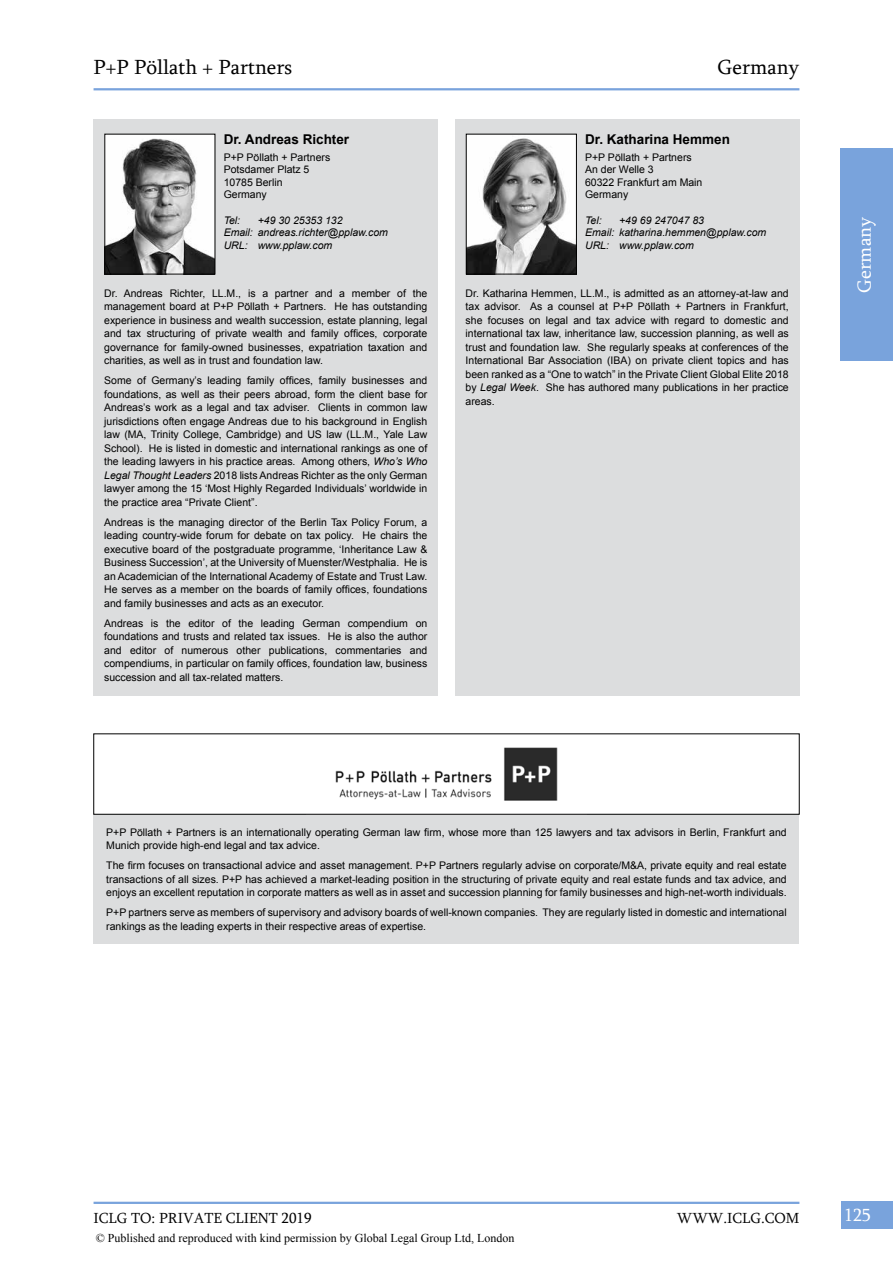
<style>
.page{position:relative;width:893px;height:1263px;background:#fff}
.page>*{position:absolute;margin:0;border:0;box-sizing:border-box;transform-origin:0 0}
.t1{font:21px "Sylfaen";color:#000}
.t2{font:19.5px "Sylfaen";color:#fff}
.t3{font:18px "Sylfaen";color:#fff}
.t4{font:15px "Sylfaen";color:#000}
.t5{font:700 13.5px "Arial";color:#000}
.t6{font:12px "Times New Roman";color:#000}
.t7{font:10.5px/13.5px "Arial";color:#000;text-align:justify}
.t8{font:italic 10.5px/12.6px "Arial";color:#000}
.s1{font-style:italic}
</style>
<div class="page">
<div style="left:841px;top:1201px;width:52px;height:28px;background:#79a3dc"></div>
<hr style="left:94px;top:1202px;width:705px;height:2px;background:#79a3dc">
<div style="left:840px;top:148px;width:53px;height:213px;background:#79a3dc"></div>
<hr style="left:94px;top:88px;width:705px;height:2px;background:#79a3dc">
<div style="left:94px;top:814px;width:705px;height:129px;background:#dcddde"></div>
<div style="left:94px;top:119px;width:344px;height:576px;background:#dcddde"></div>
<img style="left:107px;top:136px;width:106px;height:136px">
<div style="left:105px;top:134px;width:110px;height:140px;border:1px solid #000"></div>
<img style="left:335px;top:747px;width:223px;height:54px">
<div style="left:455px;top:119px;width:344px;height:576px;background:#dcddde"></div>
<img style="left:468px;top:136px;width:107px;height:136px">
<div style="left:466px;top:134px;width:111px;height:140px;border:1px solid #000"></div>
<h1 class="t1" style="left:94px;top:53px;width:200px">P+P Pöllath + Partners</h1>
<h1 class="t1" style="left:718px;top:53px;width:83px">Germany</h1>
<p class="t5" style="left:224px;top:130px;width:127px">Dr. Andreas Richter</p>
<p class="t7" style="left:224px;top:151px;width:108px;line-height:12.6px;text-align:left">P+P Pöllath + Partners<br>Potsdamer Platz 5<br>10785 Berlin<br>Germany</p>
<p class="t8" style="left:224px;top:214px;width:18px">Tel:</p>
<p class="t8" style="left:224px;top:214px;width:166px;text-indent:34px">+49 30 25353 132<br>Email: andreas.richter@pplaw.com<br>URL: www.pplaw.com</p>
<p class="t7" style="left:104px;top:286px;width:325px">Dr. Andreas Richter, LL.M., is a partner and a member of the management board at P+P Pöllath + Partners. He has outstanding experience in business and wealth succession, estate planning, legal and tax structuring of private wealth and family offices, corporate governance for family-owned businesses, expatriation taxation and charities, as well as in trust and foundation law.</p>
<p class="t7" style="left:104px;top:374px;width:325px">Some of Germany’s leading family offices, family businesses and foundations, as well as their peers abroad, form the client base for Andreas’s work as a legal and tax adviser. Clients in common law jurisdictions often engage Andreas due to his background in English law (MA, Trinity College, Cambridge) and US law (LL.M., Yale Law School). He is listed in domestic and international rankings as one of the leading lawyers in his practice areas. Among others, <span class="s1">Who’s Who Legal Thought Leaders</span> 2018 lists Andreas Richter as the only German lawyer among the 15 ‘Most Highly Regarded Individuals’ worldwide in the practice area “Private Client”.</p>
<p class="t7" style="left:104px;top:515px;width:325px">Andreas is the managing director of the Berlin Tax Policy Forum, a leading country-wide forum for debate on tax policy. He chairs the executive board of the postgraduate programme, ‘Inheritance Law &amp; Business Succession’, at the University of Muenster/Westphalia. He is an Academician of the International Academy of Estate and Trust Law.<br>He serves as a member on the boards of family offices, foundations and family businesses and acts as an executor.</p>
<p class="t7" style="left:104px;top:616px;width:325px">Andreas is the editor of the leading German compendium on foundations and trusts and related tax issues. He is also the author and editor of numerous other publications, commentaries and compendiums, in particular on family offices, foundation law, business succession and all tax-related matters.</p>
<p class="t5" style="left:585px;top:130px;width:146px">Dr. Katharina Hemmen</p>
<p class="t7" style="left:585px;top:151px;width:119px;line-height:12.6px;text-align:left">P+P Pöllath + Partners<br>An der Welle 3<br>60322 Frankfurt am Main<br>Germany</p>
<p class="t8" style="left:585px;top:214px;width:18px">Tel:</p>
<p class="t8" style="left:585px;top:214px;width:183px;text-indent:34px">+49 69 247047 83<br>Email: katharina.hemmen@pplaw.com<br>URL: www.pplaw.com</p>
<p class="t7" style="left:466px;top:286px;width:325px">Dr. Katharina Hemmen, LL.M., is admitted as an attorney-at-law and tax advisor. As a counsel at P+P Pöllath + Partners in Frankfurt, she focuses on legal and tax advice with regard to domestic and international tax law, inheritance law, succession planning, as well as trust and foundation law. She regularly speaks at conferences of the International Bar Association (IBA) on private client topics and has been ranked as a “One to watch” in the Private Client Global Elite 2018 by <span class="s1">Legal Week</span>. She has authored many publications in her practice areas.</p>
<h2 class="t2" style="left:851px;top:293px;width:78px;rotate:-90deg">Germany</h2>
<p class="t7" style="left:106px;top:825px;width:682px">P+P Pöllath + Partners is an internationally operating German law firm, whose more than 125 lawyers and tax advisors in Berlin, Frankfurt and<br>Munich provide high-end legal and tax advice.</p>
<p class="t7" style="left:106px;top:859px;width:682px">The firm focuses on transactional advice and asset management. P+P Partners regularly advise on corporate/M&amp;A, private equity and real estate transactions of all sizes. P+P has achieved a market-leading position in the structuring of private equity and real estate funds and tax advice, and enjoys an excellent reputation in corporate matters as well as in asset and succession planning for family businesses and high-net-worth individuals.</p>
<p class="t7" style="left:106px;top:906px;width:682px">P+P partners serve as members of supervisory and advisory boards of well-known companies. They are regularly listed in domestic and international rankings as the leading experts in their respective areas of expertise.</p>
<h3 class="t4" style="left:94px;top:1208px;width:220px">ICLG TO: PRIVATE CLIENT 2019</h3>
<h3 class="t4" style="left:677px;top:1208px;width:124px">WWW.ICLG.COM</h3>
<h3 class="t3" style="left:844px;top:1202px;width:28px">125</h3>
<p class="t6" style="left:96px;top:1229px;width:420px">© Published and reproduced with kind permission by Global Legal Group Ltd, London</p>
</div>
